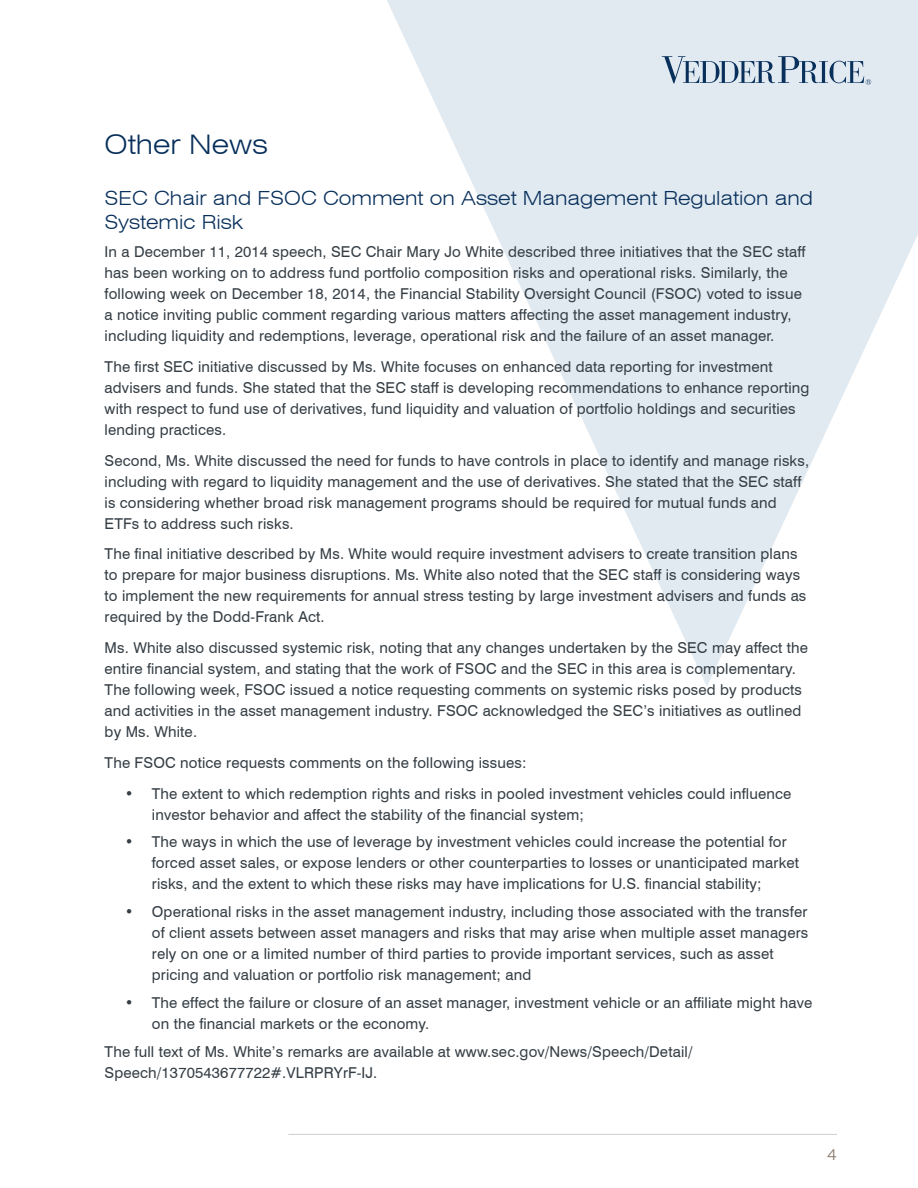
<style>
.page{position:relative;width:918px;height:1188px;background:#fff}
.page>*{position:absolute;margin:0;border:0;box-sizing:border-box;transform-origin:0 0}
.t1{font:300 expanded 27px "Swiss 721 BT";color:#09305b}
.t2{font:300 expanded 19.5px/24px "Swiss 721 BT";color:#09305b}
.t3{font:15px/21px "Swiss 721 BT";letter-spacing:.01em;color:#353e45}
.t4{font:300 expanded 15px "Swiss 721 BT";color:#857367}
</style>
<div class="page">
<svg style="left:387px;top:0;width:531px;height:686px;fill:#e1eaf1"></svg>
<hr style="left:288px;top:1134px;width:549px;height:1px;background:#cdcdcd">
<svg style="left:662px;top:56px;width:209px;height:29px;background:#afbfce"></svg>
<h1 class="t1" style="left:105px;top:129px;width:165px">Other News</h1>
<h2 class="t2" style="left:105px;top:186px;width:710px">SEC Chair and FSOC Comment on Asset Management Regulation and<br>Systemic Risk</h2>
<p class="t3" style="left:105px;top:241px;width:702px">In a December 11, 2014 speech, SEC Chair Mary Jo White described three initiatives that the SEC staff has been working on to address fund portfolio composition risks and operational risks. Similarly, the following week on December 18, 2014, the Financial Stability Oversight Council (FSOC) voted to issue a notice inviting public comment regarding various matters affecting the asset management industry, including liquidity and redemptions, leverage, operational risk and the failure of an asset manager.</p>
<p class="t3" style="left:105px;top:356px;width:706px">The first SEC initiative discussed by Ms. White focuses on enhanced data reporting for investment advisers and funds. She stated that the SEC staff is developing recommendations to enhance reporting with respect to fund use of derivatives, fund liquidity and valuation of portfolio holdings and securities lending practices.</p>
<p class="t3" style="left:105px;top:450px;width:706px">Second, Ms. White discussed the need for funds to have controls in place to identify and manage risks, including with regard to liquidity management and the use of derivatives. She stated that the SEC staff is considering whether broad risk management programs should be required for mutual funds and ETFs to address such risks.</p>
<p class="t3" style="left:105px;top:543px;width:703px">The final initiative described by Ms. White would require investment advisers to create transition plans to prepare for major business disruptions. Ms. White also noted that the SEC staff is considering ways to implement the new requirements for annual stress testing by large investment advisers and funds as required by the Dodd-Frank Act.</p>
<p class="t3" style="left:105px;top:637px;width:705px">Ms. White also discussed systemic risk, noting that any changes undertaken by the SEC may affect the entire financial system, and stating that the work of FSOC and the SEC in this area is complementary.<br>The following week, FSOC issued a notice requesting comments on systemic risks posed by products and activities in the asset management industry. FSOC acknowledged the SEC’s initiatives as outlined by Ms. White.</p>
<p class="t3" style="left:105px;top:752px;width:423px">The FSOC notice requests comments on the following issues:</p>
<p class="t3" style="left:152px;top:783px;width:641px;text-indent:-27px">• The extent to which redemption rights and risks in pooled investment vehicles could influence investor behavior and affect the stability of the financial system;</p>
<p class="t3" style="left:152px;top:831px;width:649px;text-indent:-27px">• The ways in which the use of leverage by investment vehicles could increase the potential for forced asset sales, or expose lenders or other counterparties to losses or unanticipated market risks, and the extent to which these risks may have implications for U.S. financial stability;</p>
<p class="t3" style="left:152px;top:901px;width:658px;text-indent:-27px">• Operational risks in the asset management industry, including those associated with the transfer of client assets between asset managers and risks that may arise when multiple asset managers rely on one or a limited number of third parties to provide important services, such as asset pricing and valuation or portfolio risk management; and</p>
<p class="t3" style="left:152px;top:992px;width:662px;text-indent:-27px">• The effect the failure or closure of an asset manager, investment vehicle or an affiliate might have on the financial markets or the economy.</p>
<p class="t3" style="left:105px;top:1041px;width:589px">The full text of Ms. White’s remarks are available at www.sec.gov/News/Speech/Detail/<br>Speech/1370543677722#.VLRPRYrF-IJ.</p>
<p class="t4" style="left:827px;top:1146px;width:11px">4</p>
</div>
